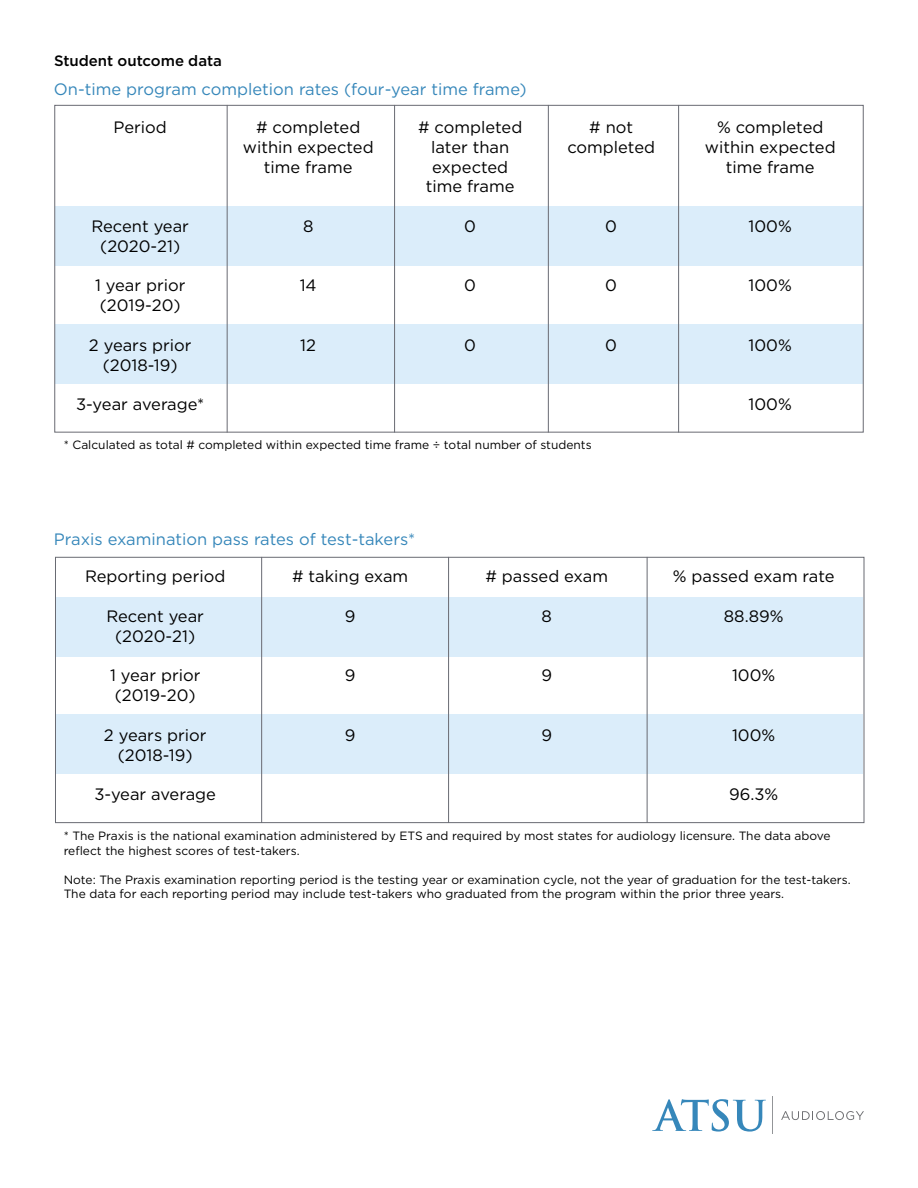
<style>
.page{position:relative;width:918px;height:1188px;background:#fff}
.page>*{position:absolute;margin:0;border:0;box-sizing:border-box;transform-origin:0 0}
.t1{font:16.5px "Gotham";color:#000}
.t2{font:16.5px "Gotham";color:#3687ba}
.t3{font:500 15px "Gotham";color:#000}
.t4{font:12px/14.4px "Gotham";color:#000}
</style>
<div class="page">
<div style="left:55px;top:207px;width:808px;height:59px;background:#dbedfa"></div>
<div style="left:55px;top:324px;width:808px;height:60px;background:#dbedfa"></div>
<hr style="left:227px;top:105px;width:1px;height:328px;background:#696b73">
<hr style="left:394px;top:105px;width:1px;height:328px;background:#696b73">
<hr style="left:548px;top:105px;width:1px;height:328px;background:#696b73">
<hr style="left:678px;top:105px;width:1px;height:328px;background:#696b73">
<div style="left:55px;top:597px;width:808px;height:60px;background:#dbedfa"></div>
<div style="left:55px;top:714px;width:808px;height:60px;background:#dbedfa"></div>
<hr style="left:261px;top:557px;width:1px;height:266px;background:#696b73">
<hr style="left:448px;top:557px;width:1px;height:266px;background:#696b73">
<hr style="left:647px;top:557px;width:1px;height:266px;background:#696b73">
<svg style="left:652px;top:1099px;width:114px;height:33px"></svg>
<hr style="left:772px;top:1097px;width:1px;height:37px;background:#939598">
<svg style="left:781px;top:1111px;width:83px;height:9px"></svg>
<p class="t3" style="left:54px;top:51px;width:170px">Student outcome data</p>
<h1 class="t2" style="left:54px;top:79px;width:474px">On-time program completion rates (four-year time frame)</h1>
<h1 class="t1" style="left:114px;top:117px;width:55px">Period</h1>
<h1 class="t1" style="left:256px;top:117px;width:106px"># completed</h1>
<h1 class="t1" style="left:418px;top:117px;width:106px"># completed</h1>
<h1 class="t1" style="left:589px;top:117px;width:45px"># not</h1>
<h1 class="t1" style="left:717px;top:117px;width:108px">% completed</h1>
<h1 class="t1" style="left:243px;top:136px;width:132px">within expected</h1>
<h1 class="t1" style="left:431px;top:136px;width:80px">later than</h1>
<h1 class="t1" style="left:567px;top:136px;width:89px">completed</h1>
<h1 class="t1" style="left:705px;top:136px;width:132px">within expected</h1>
<h1 class="t1" style="left:264px;top:156px;width:90px">time frame</h1>
<h1 class="t1" style="left:432px;top:156px;width:78px">expected</h1>
<h1 class="t1" style="left:726px;top:156px;width:90px">time frame</h1>
<h1 class="t1" style="left:426px;top:176px;width:90px">time frame</h1>
<h1 class="t1" style="left:91px;top:216px;width:99px">Recent year</h1>
<h1 class="t1" style="left:303px;top:216px;width:12px">8</h1>
<h1 class="t1" style="left:464px;top:216px;width:13px">0</h1>
<h1 class="t1" style="left:605px;top:216px;width:13px">0</h1>
<h1 class="t1" style="left:749px;top:216px;width:45px">100%</h1>
<h1 class="t1" style="left:100px;top:235px;width:82px">(2020-21)</h1>
<h1 class="t1" style="left:95px;top:275px;width:92px">1 year prior</h1>
<h1 class="t1" style="left:300px;top:275px;width:18px">14</h1>
<h1 class="t1" style="left:464px;top:275px;width:13px">0</h1>
<h1 class="t1" style="left:605px;top:275px;width:13px">0</h1>
<h1 class="t1" style="left:749px;top:275px;width:45px">100%</h1>
<h1 class="t1" style="left:100px;top:295px;width:82px">(2019-20)</h1>
<h1 class="t1" style="left:89px;top:334px;width:104px">2 years prior</h1>
<h1 class="t1" style="left:300px;top:334px;width:17px">12</h1>
<h1 class="t1" style="left:464px;top:334px;width:13px">0</h1>
<h1 class="t1" style="left:605px;top:334px;width:13px">0</h1>
<h1 class="t1" style="left:749px;top:334px;width:45px">100%</h1>
<h1 class="t1" style="left:103px;top:354px;width:77px">(2018-19)</h1>
<h1 class="t1" style="left:76px;top:394px;width:130px">3-year average*</h1>
<h1 class="t1" style="left:749px;top:394px;width:45px">100%</h1>
<p class="t4" style="left:64px;top:437px;width:530px">* Calculated as total # completed within expected time frame ÷ total number of students</p>
<h1 class="t2" style="left:54px;top:528px;width:363px">Praxis examination pass rates of test-takers*</h1>
<h1 class="t1" style="left:85px;top:566px;width:142px">Reporting period</h1>
<h1 class="t1" style="left:292px;top:566px;width:118px"># taking exam</h1>
<h1 class="t1" style="left:485px;top:566px;width:124px"># passed exam</h1>
<h1 class="t1" style="left:673px;top:566px;width:163px">% passed exam rate</h1>
<h1 class="t1" style="left:106px;top:606px;width:99px">Recent year</h1>
<h1 class="t1" style="left:345px;top:606px;width:12px">9</h1>
<h1 class="t1" style="left:541px;top:606px;width:12px">8</h1>
<h1 class="t1" style="left:724px;top:606px;width:61px">88.89%</h1>
<h1 class="t1" style="left:115px;top:625px;width:82px">(2020-21)</h1>
<h1 class="t1" style="left:110px;top:665px;width:92px">1 year prior</h1>
<h1 class="t1" style="left:345px;top:665px;width:12px">9</h1>
<h1 class="t1" style="left:541px;top:665px;width:12px">9</h1>
<h1 class="t1" style="left:732px;top:665px;width:45px">100%</h1>
<h1 class="t1" style="left:115px;top:685px;width:82px">(2019-20)</h1>
<h1 class="t1" style="left:104px;top:724px;width:104px">2 years prior</h1>
<h1 class="t1" style="left:345px;top:724px;width:12px">9</h1>
<h1 class="t1" style="left:541px;top:724px;width:12px">9</h1>
<h1 class="t1" style="left:732px;top:724px;width:45px">100%</h1>
<h1 class="t1" style="left:118px;top:744px;width:77px">(2018-19)</h1>
<h1 class="t1" style="left:94px;top:784px;width:123px">3-year average</h1>
<h1 class="t1" style="left:729px;top:784px;width:51px">96.3%</h1>
<p class="t4" style="left:64px;top:829px;width:769px">* The Praxis is the national examination administered by ETS and required by most states for audiology licensure. The data above reflect the highest scores of test-takers.</p>
<p class="t4" style="left:64px;top:872px;width:788px">Note: The Praxis examination reporting period is the testing year or examination cycle, not the year of graduation for the test-takers.<br>The data for each reporting period may include test-takers who graduated from the program within the prior three years.</p>
</div>
